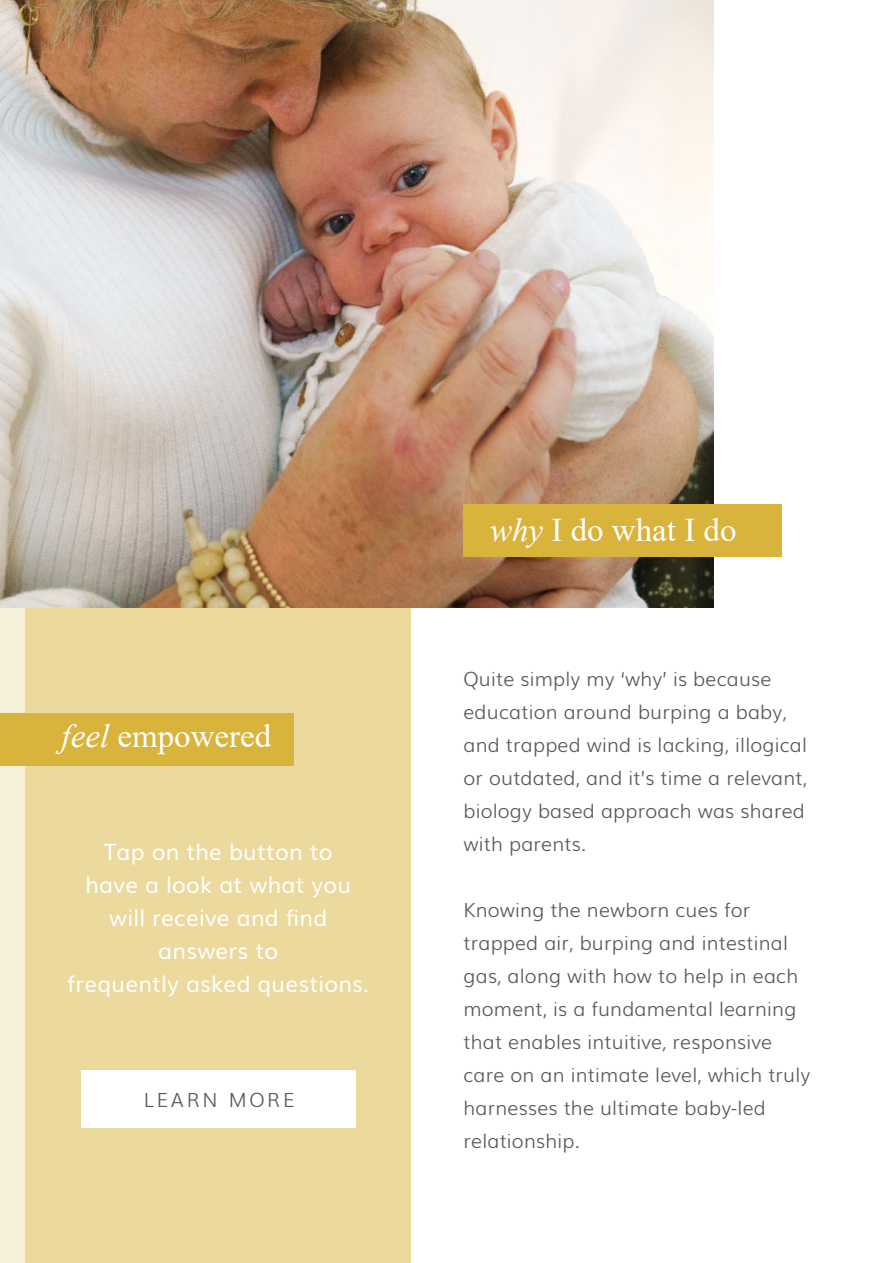
<style>
.page{position:relative;width:893px;height:1263px;background:#fff}
.page>*{position:absolute;margin:0;border:0;box-sizing:border-box;transform-origin:0 0}
.t1{font:33px "Times New Roman";color:#fff}
.t2{font:22.5px/33px "Muli";letter-spacing:.01em;color:#fff;text-align:center}
.t3{font:300 19.5px/33px "Muli";letter-spacing:.01em;color:#58585a}
.t4{font:300 19.5px "Muli";letter-spacing:.14em;color:#58585a}
.s1{font-style:italic}
</style>
<div class="page">
<div style="left:0;top:607px;width:411px;height:656px;background:#f7f0d8"></div>
<div style="left:26px;top:600px;width:385px;height:663px;background:#ebd99d"></div>
<img style="left:0;top:0;width:713px;height:607px">
<div style="left:463px;top:504px;width:319px;height:53px;background:#d8b43c"></div>
<div style="left:0;top:713px;width:293px;height:53px;background:#d8b43c"></div>
<div style="left:81px;top:1070px;width:275px;height:57px;background:#fff"></div>
<h1 class="t1" style="left:62px;top:713px;width:211px"><span class="s1">feel</span> empowered</h1>
<p class="t2" style="left:67px;top:833px;width:303px">Tap on the button to<br>have a look at what you will receive and find answers to<br>frequently asked questions.</p>
<p class="t4" style="left:144px;top:1084px;width:152px">LEARN MORE</p>
<h1 class="t1" style="left:490px;top:506px;width:248px"><span class="s1">why</span> I do what I do</h1>
<p class="t3" style="left:463px;top:661px;width:345px">Quite simply my ‘why’ is because education around burping a baby, and trapped wind is lacking, illogical or outdated, and it’s time a relevant, biology based approach was shared with parents.</p>
<p class="t3" style="left:463px;top:892px;width:348px">Knowing the newborn cues for trapped air, burping and intestinal gas, along with how to help in each moment, is a fundamental learning that enables intuitive, responsive care on an intimate level, which truly harnesses the ultimate baby-led relationship.</p>
</div>
